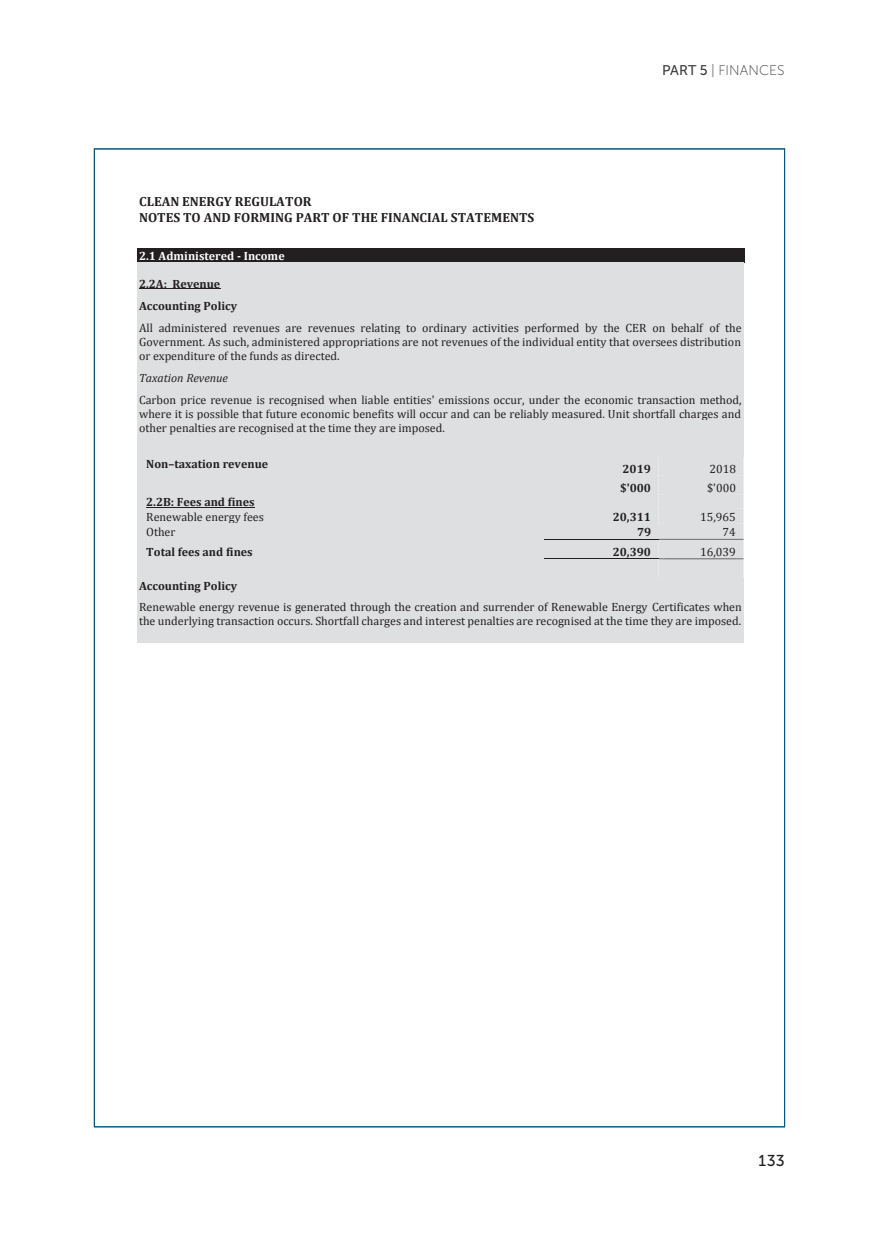
<style>
.page{position:relative;width:874px;height:1241px;background:#fff}
.page>*{position:absolute;margin:0;border:0;box-sizing:border-box;transform-origin:0 0}
.t1{font:15.75px "Museo Sans 500";color:#231f20}
.t2{font:14px "Museo Sans 100";color:#3e3e3f}
.t3{font:700 13.3px/15.4px "Cambria";color:#231f20}
.t4{font:11.9px/22.1px "Cambria";color:#231f20}
.t5{font:700 11.9px "Cambria";color:#231f20}
.t6{font:700 11.9px "Cambria";color:#fff}
.s1{font-family:"Museo Sans 500"}
.s2{font-weight:700}
.s3{font-style:italic}
</style>
<div class="page">
<div style="left:137px;top:248px;width:607px;height:14px;background:#231f20"></div>
<div style="left:137px;top:262px;width:606px;height:14px;background:#dedfe1"></div>
<div style="left:137px;top:276px;width:606px;height:22px;background:#dedfe1"></div>
<hr style="left:139px;top:288px;width:81px;height:1px;background:#231f20">
<div style="left:137px;top:298px;width:606px;height:22px;background:#dedfe1"></div>
<div style="left:137px;top:320px;width:606px;height:14px;background:#dedfe1"></div>
<div style="left:137px;top:334px;width:606px;height:14px;background:#dedfe1"></div>
<div style="left:137px;top:348px;width:606px;height:22px;background:#dedfe1"></div>
<div style="left:137px;top:370px;width:606px;height:22px;background:#dedfe1"></div>
<div style="left:137px;top:392px;width:606px;height:14px;background:#dedfe1"></div>
<div style="left:137px;top:406px;width:606px;height:14px;background:#dedfe1"></div>
<div style="left:137px;top:420px;width:606px;height:22px;background:#dedfe1"></div>
<div style="left:137px;top:442px;width:606px;height:14px;background:#dedfe1"></div>
<div style="left:137px;top:456px;width:407px;height:19px;background:#dedfe1"></div>
<div style="left:544px;top:456px;width:114px;height:19px;background:#dedfe1"></div>
<div style="left:658px;top:456px;width:85px;height:19px;background:#dedfe1"></div>
<div style="left:137px;top:475px;width:407px;height:19px;background:#dedfe1"></div>
<div style="left:544px;top:475px;width:114px;height:19px;background:#dedfe1"></div>
<div style="left:658px;top:475px;width:85px;height:19px;background:#dedfe1"></div>
<div style="left:137px;top:494px;width:407px;height:14px;background:#dedfe1"></div>
<hr style="left:146px;top:506px;width:108px;height:1px;background:#231f20">
<div style="left:544px;top:494px;width:114px;height:14px;background:#dedfe1"></div>
<div style="left:658px;top:494px;width:85px;height:14px;background:#dedfe1"></div>
<div style="left:137px;top:508px;width:407px;height:15px;background:#dedfe1"></div>
<div style="left:544px;top:508px;width:114px;height:15px;background:#dedfe1"></div>
<div style="left:658px;top:508px;width:85px;height:15px;background:#dedfe1"></div>
<div style="left:137px;top:523px;width:407px;height:16px;background:#dedfe1"></div>
<div style="left:544px;top:523px;width:114px;height:16px;background:#dedfe1"></div>
<div style="left:657px;top:523px;width:86px;height:16px;background:#dedfe1"></div>
<div style="left:137px;top:539px;width:407px;height:19px;background:#dedfe1"></div>
<div style="left:544px;top:539px;width:114px;height:19px;background:#dedfe1"></div>
<div style="left:658px;top:539px;width:85px;height:19px;background:#dedfe1"></div>
<hr style="left:544px;top:539px;width:114px;height:1px;background:#231f20">
<hr style="left:658px;top:539px;width:85px;height:1px;background:#231f20">
<div style="left:137px;top:559px;width:407px;height:19px;background:#dedfe1"></div>
<div style="left:544px;top:559px;width:114px;height:19px;background:#dedfe1"></div>
<div style="left:658px;top:559px;width:85px;height:19px;background:#dedfe1"></div>
<hr style="left:137px;top:558px;width:407px;height:1px;background:#dedfe1">
<hr style="left:544px;top:558px;width:114px;height:1px;background:#231f20">
<hr style="left:658px;top:558px;width:85px;height:1px;background:#231f20">
<div style="left:137px;top:578px;width:606px;height:22px;background:#dedfe1"></div>
<div style="left:137px;top:600px;width:606px;height:14px;background:#dedfe1"></div>
<div style="left:137px;top:614px;width:606px;height:14px;background:#dedfe1"></div>
<div style="left:137px;top:628px;width:606px;height:14px;background:#dedfe1"></div>
<p class="t2" style="left:662px;top:62px;width:124px"><span class="s1">PART 5</span> | FINANCES</p>
<p class="t3" style="left:139px;top:193px;width:396px">CLEAN ENERGY REGULATOR<br>NOTES TO AND FORMING PART OF THE FINANCIAL STATEMENTS</p>
<p class="t6" style="left:139px;top:247px;width:147px">2.1 Administered - Income</p>
<p class="t4" style="left:139px;top:272px;width:603px"><span class="s2">2.2A: Revenue<br>Accounting Policy<br></span>All administered revenues are revenues relating to ordinary activities performed by the CER on behalf of the</p>
<p class="t4" style="left:139px;top:334px;width:603px;line-height:14px">Government. As such, administered appropriations are not revenues of the individual entity that oversees distribution or expenditure of the funds as directed.</p>
<p class="t4" style="left:139px;top:366px;width:603px"><span class="s3">Taxation Revenue<br></span>Carbon price revenue is recognised when liable entities' emissions occur, under the economic transaction method,</p>
<p class="t4" style="left:139px;top:406px;width:603px;line-height:14px">where it is possible that future economic benefits will occur and can be reliably measured. Unit shortfall charges and other penalties are recognised at the time they are imposed.</p>
<p class="t5" style="left:146px;top:455px;width:123px">Non–taxation revenue</p>
<p class="t5" style="left:622px;top:460px;width:30px">2019</p>
<p class="t4" style="left:709px;top:457px;width:28px">2018</p>
<p class="t5" style="left:620px;top:479px;width:32px">$'000</p>
<p class="t4" style="left:706px;top:476px;width:30px">$'000</p>
<p class="t4" style="left:146px;top:494px;width:119px;line-height:15px"><span class="s2">2.2B: Fees and fines<br></span>Renewable energy fees</p>
<p class="t5" style="left:612px;top:508px;width:40px">20,311</p>
<p class="t4" style="left:699px;top:506px;width:37px">15,965</p>
<p class="t4" style="left:146px;top:521px;width:31px">Other</p>
<p class="t5" style="left:636px;top:523px;width:16px">79</p>
<p class="t4" style="left:722px;top:521px;width:15px">74</p>
<p class="t5" style="left:146px;top:543px;width:108px">Total fees and fines</p>
<p class="t5" style="left:612px;top:543px;width:40px">20,390</p>
<p class="t4" style="left:699px;top:540px;width:37px">16,039</p>
<p class="t4" style="left:139px;top:574px;width:604px"><span class="s2">Accounting Policy<br></span>Renewable energy revenue is generated through the creation and surrender of Renewable Energy Certificates when</p>
<p class="t4" style="left:139px;top:610px;width:603px">the underlying transaction occurs. Shortfall charges and interest penalties are recognised at the time they are imposed.</p>
<h1 class="t1" style="left:758px;top:1151px;width:27px">133</h1>
</div>
